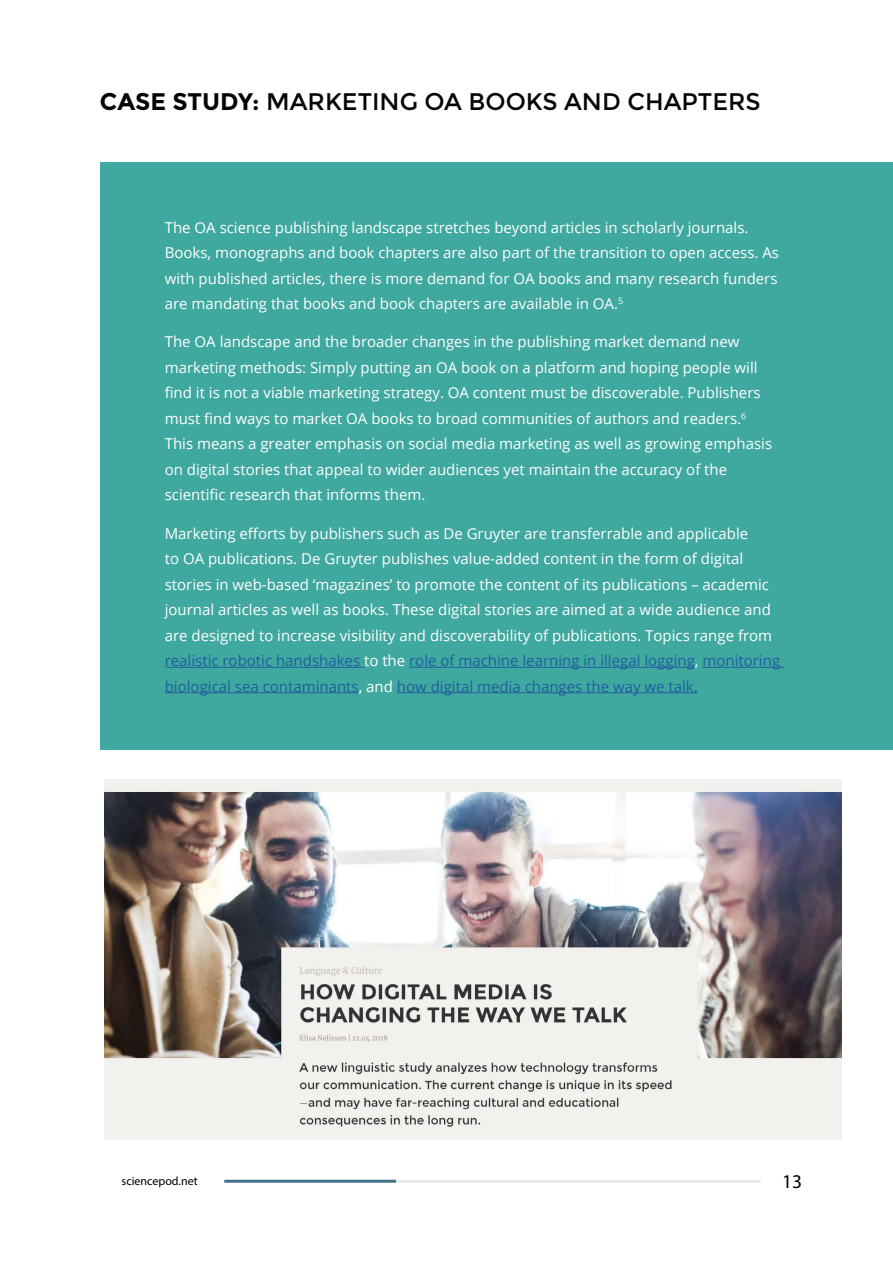
<style>
.page{position:relative;width:893px;height:1263px;background:#fff}
.page>*{position:absolute;margin:0;border:0;box-sizing:border-box;transform-origin:0 0}
.t1{font:24px "Montserrat";color:#030506}
.t2{font:19.5px "Myriad Pro";color:#000}
.t3{font:15px/25.5px "Open Sans";color:#fff}
.t4{font:12px "Myriad Pro";color:#000}
.s1{font-weight:700}
.s2{color:#215e9e}
</style>
<div class="page">
<div style="left:101px;top:163px;width:792px;height:587px;background:#3fa89f"></div>
<hr style="left:165px;top:667px;width:199px;height:1px;background:#215e9e">
<hr style="left:409px;top:667px;width:286px;height:1px;background:#215e9e">
<hr style="left:702px;top:667px;width:82px;height:1px;background:#215e9e">
<hr style="left:165px;top:692px;width:194px;height:1px;background:#215e9e">
<hr style="left:397px;top:692px;width:301px;height:1px;background:#215e9e">
<img style="left:104px;top:779px;width:738px;height:361px">
<hr style="left:224px;top:1180px;width:172px;height:3px;background:#437189">
<hr style="left:396px;top:1180px;width:365px;height:3px;background:#e9e9ea">
<h1 class="t1" style="left:100px;top:88px;width:662px"><span class="s1">CASE STUDY:</span> MARKETING OA BOOKS AND CHAPTERS</h1>
<p class="t3" style="left:165px;top:214px;width:616px">The OA science publishing landscape stretches beyond articles in scholarly journals.<br>Books, monographs and book chapters are also part of the transition to open access. As with published articles, there is more demand for OA books and many research funders are mandating that books and book chapters are available in OA.<sup>5</sup></p>
<p class="t3" style="left:165px;top:329px;width:609px">The OA landscape and the broader changes in the publishing market demand new marketing methods: Simply putting an OA book on a platform and hoping people will find it is not a viable marketing strategy. OA content must be discoverable. Publishers must find ways to market OA books to broad communities of authors and readers.<sup>6<br></sup>This means a greater emphasis on social media marketing as well as growing emphasis on digital stories that appeal to wider audiences yet maintain the accuracy of the scientific research that informs them.</p>
<p class="t3" style="left:165px;top:520px;width:617px">Marketing efforts by publishers such as De Gruyter are transferrable and applicable<br>to OA publications. De Gruyter publishes value-added content in the form of digital stories in web-based ‘magazines’ to promote the content of its publications – academic journal articles as well as books. These digital stories are aimed at a wide audience and are designed to increase visibility and discoverability of publications. Topics range from <span class="s2">realistic robotic handshakes</span> to the <span class="s2">role of machine learning in illegal logging</span>, <span class="s2">monitoring biological sea contaminants</span>, and <span class="s2">how digital media changes the way we talk.</span></p>
<p class="t4" style="left:122px;top:1173px;width:78px">sciencepod.net</p>
<h2 class="t2" style="left:782px;top:1169px;width:22px">13</h2>
</div>
